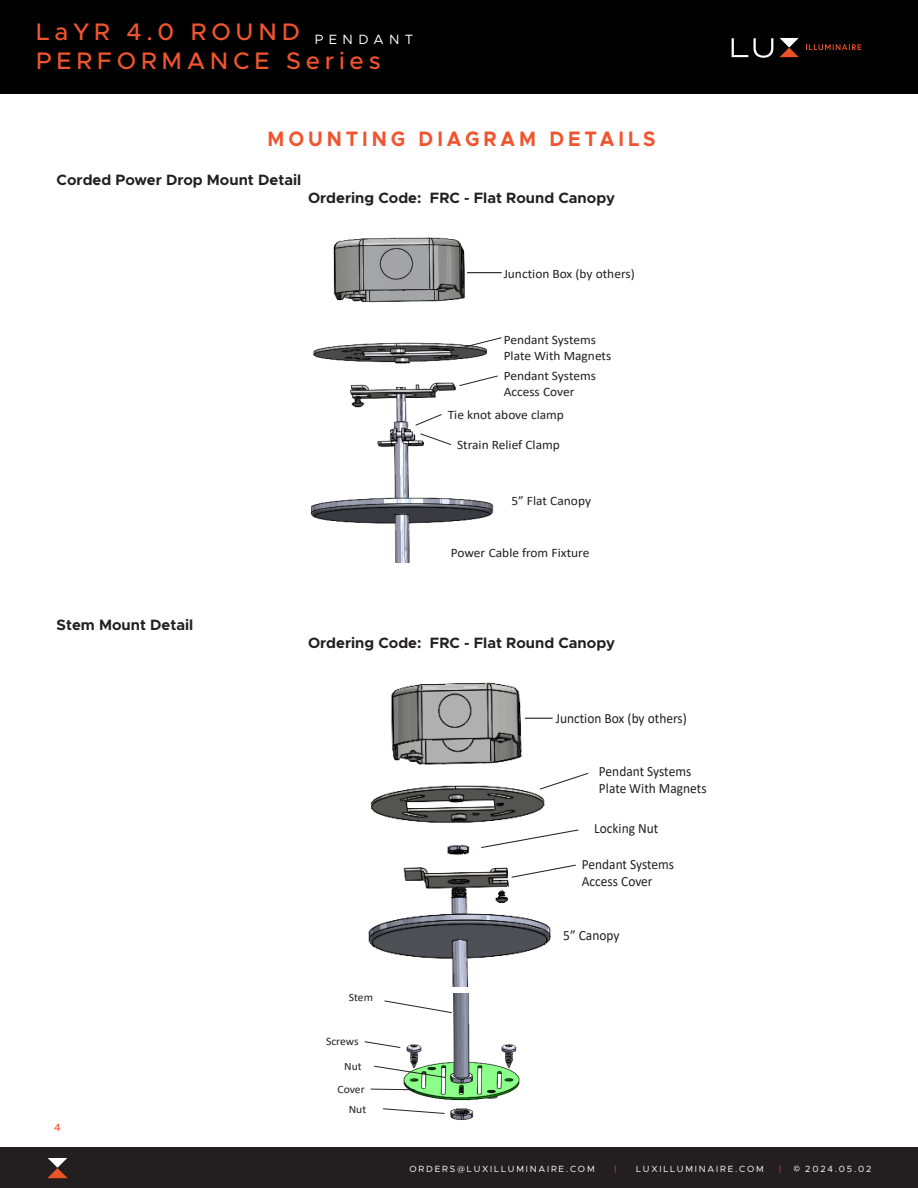
<style>
.page{position:relative;width:918px;height:1188px;background:#fff}
.page>*{position:absolute;margin:0;border:0;box-sizing:border-box;transform-origin:0 0}
.t1{font:500 24px/28.8px "Metropolis";letter-spacing:.2em;color:#f0552f}
.t2{font:700 21px "Metropolis";letter-spacing:.2em;color:#f0552f;scale:.93 1}
.t3{font:16.05px "Calibri";color:#231f20;scale:.95 1}
.t4{font:700 15px "Metropolis";color:#231f20}
.t5{font:14.55px "Calibri";color:#231f20;scale:1.04 1}
.t6{font:14.1px/17.1px "Calibri";color:#231f20;scale:.95 1}
.t7{font:13.5px "Metropolis";letter-spacing:.4em;color:#fff}
.t8{font:12.9px/15.6px "Calibri";color:#231f20;scale:1.04 1}
.t9{font:11.25px "Calibri";color:#231f20;scale:1.04 1}
.t10{font:500 10.5px "Metropolis";color:#f0552f}
.t11{font:9px "Metropolis";letter-spacing:.2em;color:#fff}
.t12{font:9px "Metropolis";color:#f0542c}
</style>
<div class="page">
<div style="left:0;top:1148px;width:918px;height:40px;background:#231f20"></div>
<img style="left:47px;top:1158px;width:21px;height:20px">
<svg style="left:794px;top:1166px;width:6px;height:5px"></svg>
<div style="left:0;top:0;width:918px;height:94px;background:#000"></div>
<svg style="left:806px;top:44px;width:55px;height:6px"></svg>
<svg style="left:732px;top:38px;width:41px;height:20px"></svg>
<svg style="left:780px;top:38px;width:19px;height:19px"></svg>
<img style="left:390px;top:994px;width:130px;height:126px">
<svg style="left:364px;top:1041px;width:37px;height:7px"></svg>
<svg style="left:370px;top:1089px;width:45px;height:1px"></svg>
<svg style="left:383px;top:1108px;width:62px;height:6px"></svg>
<svg style="left:384px;top:1000px;width:68px;height:13px"></svg>
<svg style="left:374px;top:1066px;width:72px;height:12px"></svg>
<img style="left:310px;top:237px;width:186px;height:325px">
<svg style="left:415px;top:414px;width:27px;height:12px"></svg>
<svg style="left:420px;top:433px;width:32px;height:12px"></svg>
<svg style="left:459px;top:376px;width:39px;height:10px"></svg>
<svg style="left:463px;top:337px;width:39px;height:11px"></svg>
<hr style="left:467px;top:272px;width:35px;height:1px;background:#040503">
<img style="left:369px;top:682px;width:181px;height:304px">
<svg style="left:540px;top:773px;width:49px;height:17px"></svg>
<svg style="left:481px;top:829px;width:98px;height:58px"></svg>
<svg style="left:525px;top:718px;width:28px;height:1px"></svg>
<h1 class="t1" style="left:36px;top:17px;width:346px">LaYR 4.0 ROUND<br>PERFORMANCE Series</h1>
<p class="t7" style="left:315px;top:31px;width:100px">PENDANT</p>
<p class="t2" style="left:268px;top:125px;width:419px">MOUNTING DIAGRAM DETAILS</p>
<p class="t4" style="left:57px;top:171px;width:246px">Corded Power Drop Mount Detail</p>
<p class="t4" style="left:308px;top:189px;width:309px">Ordering Code: FRC - Flat Round Canopy</p>
<p class="t5" style="left:362px;top:191px;width:75px">Stem Mount</p>
<p class="t4" style="left:57px;top:616px;width:138px">Stem Mount Detail</p>
<p class="t8" style="left:504px;top:266px;width:128px">Junction Box (by others)</p>
<p class="t8" style="left:504px;top:332px;width:105px">Pendant Systems<br>Plate With Magnets</p>
<p class="t8" style="left:504px;top:368px;width:90px">Pendant Systems<br>Access Cover</p>
<p class="t8" style="left:448px;top:406px;width:113px">Tie knot above clamp</p>
<p class="t8" style="left:457px;top:436px;width:100px">Strain Relief Clamp</p>
<p class="t8" style="left:511px;top:492px;width:78px">5” Flat Canopy</p>
<p class="t8" style="left:451px;top:545px;width:135px">Power Cable from Fixture</p>
<p class="t4" style="left:308px;top:634px;width:309px">Ordering Code: FRC - Flat Round Canopy</p>
<p class="t3" style="left:400px;top:631px;width:119px">FRC - Stem Mount</p>
<p class="t6" style="left:556px;top:710px;width:139px">Junction Box (by others)</p>
<p class="t6" style="left:599px;top:762px;width:115px">Pendant Systems<br>Plate With Magnets</p>
<p class="t6" style="left:594px;top:819px;width:69px">Locking Nut</p>
<p class="t6" style="left:582px;top:856px;width:99px">Pendant Systems<br>Access Cover</p>
<p class="t10" style="left:54px;top:1121px;width:8px">4</p>
<p class="t9" style="left:349px;top:990px;width:25px">Stem</p>
<p class="t9" style="left:326px;top:1034px;width:33px">Screws</p>
<p class="t9" style="left:344px;top:1058px;width:18px">Nut</p>
<p class="t9" style="left:338px;top:1081px;width:28px">Cover</p>
<p class="t9" style="left:349px;top:1101px;width:18px">Nut</p>
<p class="t11" style="left:409px;top:1163px;width:187px">ORDERS@LUXILLUMINAIRE.COM</p>
<p class="t12" style="left:614px;top:1163px;width:4px">|</p>
<p class="t11" style="left:636px;top:1163px;width:129px">LUXILLUMINAIRE.COM</p>
<p class="t12" style="left:779px;top:1163px;width:4px">|</p>
<p class="t11" style="left:805px;top:1163px;width:68px">2024.05.02</p>
</div>
